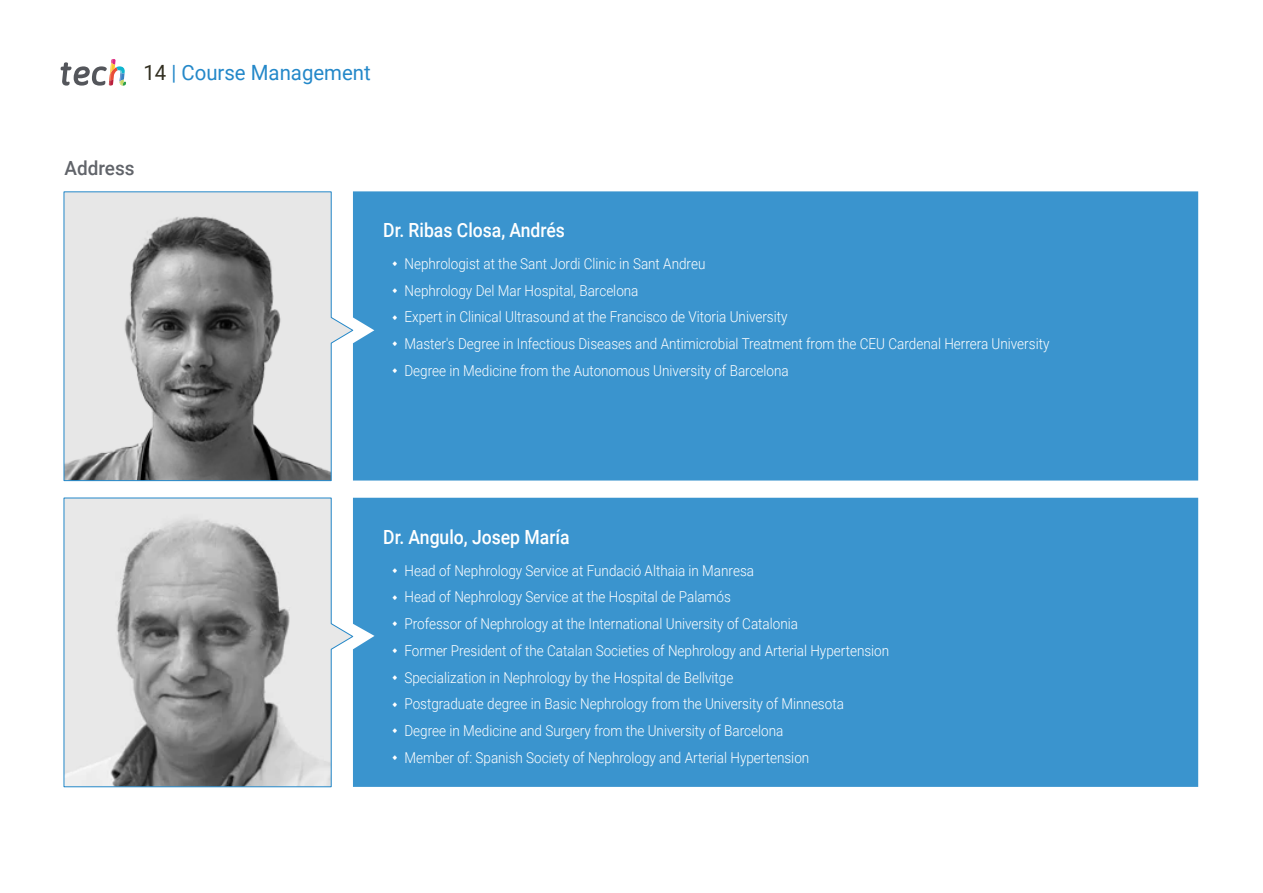
<style>
.page{position:relative;width:1263px;height:893px;background:#fff}
.page>*{position:absolute;margin:0;border:0;box-sizing:border-box;transform-origin:0 0}
.t1{font:21px "Roboto";color:#2488c9}
.t2{font:500 19.5px "Roboto";color:#fff;scale:.9 1}
.t3{font:500 19.5px "Roboto";color:#61646a}
.t4{font:300 15px/26.7px "Roboto";color:#fff;scale:.9 1}
.s1{color:#312e20}
</style>
<div class="page">
<svg style="left:61px;top:59px;width:65px;height:27px"></svg>
<div style="left:353px;top:191px;width:845px;height:290px;background:#3a94ce"></div>
<div style="left:353px;top:498px;width:845px;height:289px;background:#3a94ce"></div>
<svg style="left:64px;top:498px;width:289px;height:289px;background:#babbbc"></svg>
<svg style="left:64px;top:191px;width:289px;height:290px;background:#b2b3b4"></svg>
<svg style="left:393px;top:261px;width:4px;height:5px"></svg>
<svg style="left:393px;top:288px;width:4px;height:5px"></svg>
<svg style="left:393px;top:315px;width:4px;height:5px"></svg>
<svg style="left:393px;top:341px;width:4px;height:5px"></svg>
<svg style="left:393px;top:368px;width:4px;height:5px"></svg>
<svg style="left:393px;top:568px;width:4px;height:5px"></svg>
<svg style="left:393px;top:595px;width:4px;height:5px"></svg>
<svg style="left:393px;top:621px;width:4px;height:5px"></svg>
<svg style="left:393px;top:648px;width:4px;height:5px"></svg>
<svg style="left:393px;top:675px;width:4px;height:5px"></svg>
<svg style="left:393px;top:702px;width:4px;height:5px"></svg>
<svg style="left:393px;top:728px;width:4px;height:6px"></svg>
<svg style="left:393px;top:755px;width:4px;height:5px"></svg>
<h1 class="t1" style="left:144px;top:57px;width:229px"><span class="s1">14</span> | Course Management</h1>
<h2 class="t3" style="left:65px;top:154px;width:72px">Address</h2>
<h2 class="t2" style="left:383px;top:216px;width:203px">Dr. Ribas Closa, Andrés</h2>
<p class="t4" style="left:404px;top:249px;width:718px">Nephrologist at the Sant Jordi Clinic in Sant Andreu<br>Nephrology Del Mar Hospital, Barcelona<br>Expert in Clinical Ultrasound at the Francisco de Vitoria University<br>Master's Degree in Infectious Diseases and Antimicrobial Treatment from the CEU Cardenal Herrera University Degree in Medicine from the Autonomous University of Barcelona</p>
<h2 class="t2" style="left:383px;top:523px;width:209px">Dr. Angulo, Josep María</h2>
<p class="t4" style="left:404px;top:556px;width:540px">Head of Nephrology Service at Fundació Althaia in Manresa<br>Head of Nephrology Service at the Hospital de Palamós<br>Professor of Nephrology at the International University of Catalonia<br>Former President of the Catalan Societies of Nephrology and Arterial Hypertension Specialization in Nephrology by the Hospital de Bellvitge<br>Postgraduate degree in Basic Nephrology from the University of Minnesota Degree in Medicine and Surgery from the University of Barcelona<br>Member of: Spanish Society of Nephrology and Arterial Hypertension</p>
</div>
